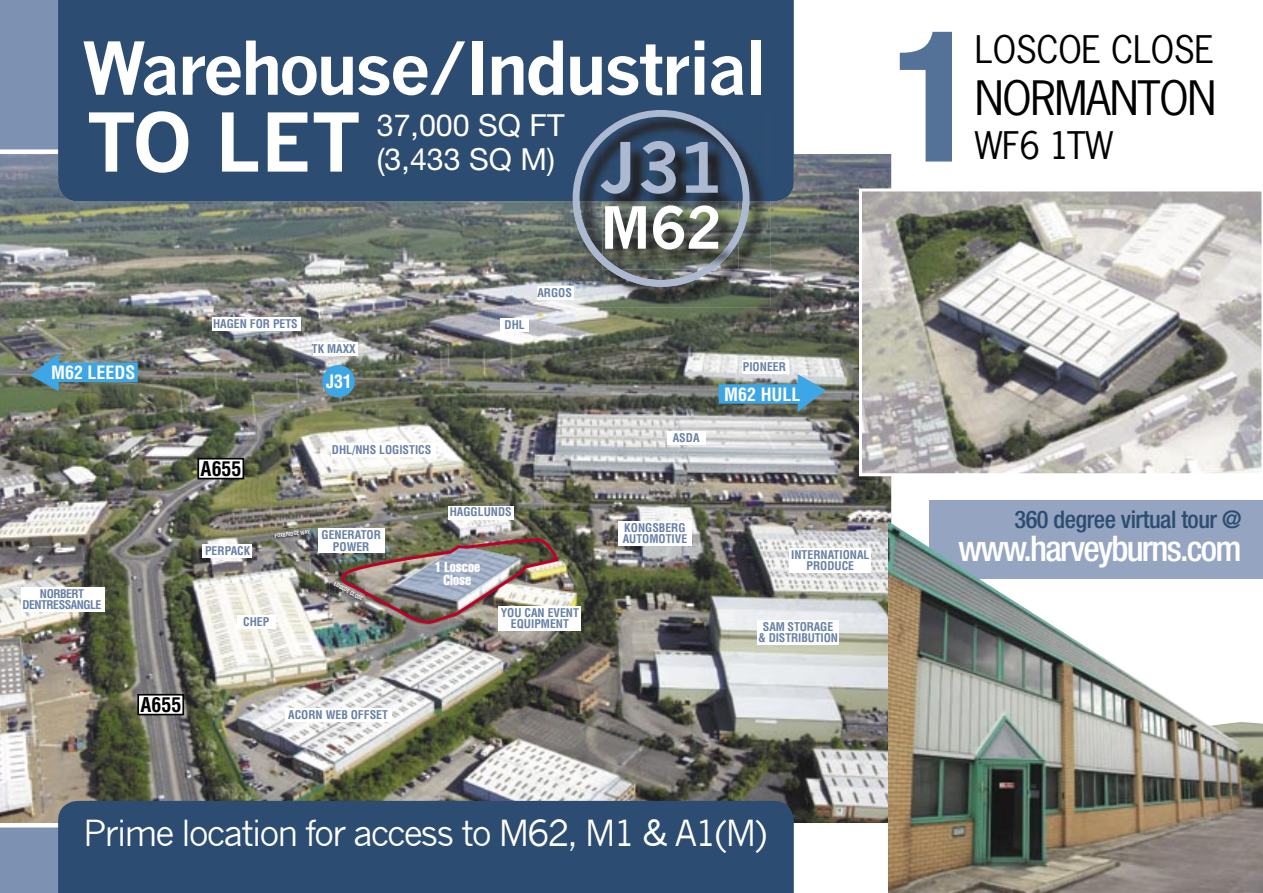
<style>
.page{position:relative;width:1263px;height:893px;background:#fff}
.page>*{position:absolute;margin:0;border:0;box-sizing:border-box;transform-origin:0 0}
.t1{font:700 condensed 183.15px "Helvetica Neue";color:#547198}
.t2{font:700 79.2px "News Gothic";color:#fff}
.t3{font:700 71.4px "News Gothic";letter-spacing:-.05em;color:#fff}
.t4{font:700 67.95px "News Gothic";color:#adb9d0}
.t5{font:700 56.85px "News Gothic";color:#fff}
.t6{font:44.55px "News Gothic Std";letter-spacing:-.03em;color:#000}
.t7{font:35.85px "News Gothic Std";letter-spacing:-.01em;color:#000}
.t8{font:500 condensed 35.4px "Helvetica Neue";letter-spacing:-.05em;color:#fff}
.t9{font:35.1px "News Gothic";letter-spacing:-.06em;color:#fff}
.t10{font:30.45px/33.2px "Helvetica Neue";color:#fff}
.t11{font:500 condensed 24.3px "Helvetica Neue";letter-spacing:-.02em;color:#2c4d71}
.t12{font:700 condensed 19.8px "Helvetica";color:#000}
.t13{font:700 condensed 18px "Helvetica";color:#fff}
.t14{font:extra-condensed 14.25px/13.6px "Helvetica";color:#fff;text-align:center}
.t15{font:700 condensed 11.7px/11.1px "Helvetica";color:#6780a5;text-align:center}
.t16{font:700 condensed 11.7px/11.1px "Helvetica";letter-spacing:-.04em;color:#6780a5;text-align:center}
.t17{font:700 condensed 5.25px "Helvetica";color:#fff}
</style>
<div class="page">
<div style="left:0;top:0;width:62px;height:893px;background:#7d92b2"></div>
<img style="left:0;top:149px;width:892px;height:678px">
<img style="left:331px;top:581px;width:10px;height:23px">
<img style="left:273px;top:529px;width:38px;height:11px">
<svg style="left:137px;top:694px;width:47px;height:21px"></svg>
<div style="left:322px;top:365px;width:33px;height:32px;background:#3ca6e6;border-radius:50%"></div>
<svg style="left:197px;top:458px;width:47px;height:21px"></svg>
<svg style="left:30px;top:354px;width:108px;height:37px;background:#558ea7"></svg>
<svg style="left:719px;top:374px;width:107px;height:38px;background:#6399b6"></svg>
<div style="left:930px;top:501px;width:333px;height:78px;background:#95a5c1"></div>
<div style="left:58px;top:0;width:736px;height:201px;background:#2c4d71"></div>
<img style="left:573px;top:111px;width:197px;height:196px">
<svg style="left:573px;top:110px;width:176px;height:177px;background:#58687b"></svg>
<img style="left:603px;top:142px;width:135px;height:127px">
<img style="left:889px;top:521px;width:374px;height:372px">
<div style="left:58px;top:801px;width:736px;height:92px;background:#2c4d71"></div>
<img style="left:341px;top:538px;width:218px;height:86px">
<svg style="left:859px;top:188px;width:403px;height:288px"></svg>
<div style="left:332px;top:443px;width:104px;height:14px;background:#fff"></div>
<div style="left:667px;top:431px;width:39px;height:14px;background:#fff"></div>
<div style="left:237px;top:615px;width:39px;height:14px;background:#fff"></div>
<div style="left:202px;top:544px;width:50px;height:14px;background:#fff"></div>
<div style="left:285px;top:708px;width:107px;height:14px;background:#fff"></div>
<div style="left:498px;top:606px;width:83px;height:24px;background:#fff"></div>
<div style="left:618px;top:521px;width:73px;height:24px;background:#fff"></div>
<div style="left:789px;top:548px;width:81px;height:24px;background:#fff"></div>
<div style="left:757px;top:620px;width:81px;height:25px;background:#fff"></div>
<div style="left:21px;top:587px;width:84px;height:25px;background:#fff"></div>
<div style="left:742px;top:360px;width:46px;height:14px;background:#fff"></div>
<div style="left:500px;top:318px;width:29px;height:14px;background:#fff"></div>
<div style="left:537px;top:286px;width:36px;height:14px;background:#fff"></div>
<div style="left:313px;top:342px;width:45px;height:14px;background:#fff"></div>
<div style="left:212px;top:317px;width:88px;height:14px;background:#fff"></div>
<div style="left:318px;top:529px;width:66px;height:24px;background:#fff"></div>
<div style="left:448px;top:506px;width:66px;height:13px;background:#fff"></div>
<h3 class="t3" style="left:82px;top:25px;width:687px">Warehouse/Industrial</h3>
<h2 class="t2" style="left:86px;top:94px;width:277px">TO LET</h2>
<h3 class="t10" style="left:377px;top:108px;width:189px">37,000 SQ FT (3,433 SQ M)</h3>
<h3 class="t4" style="left:600px;top:126px;width:123px">J31</h3>
<h3 class="t5" style="left:600px;top:193px;width:123px">M62</h3>
<h3 class="t13" style="left:51px;top:361px;width:86px">M62 LEEDS</h3>
<p class="t16" style="left:22px;top:588px;width:81px">NORBERT<br>DENTRESSANGLE</p>
<p class="t15" style="left:213px;top:318px;width:86px">HAGEN FOR PETS</p>
<p class="t15" style="left:312px;top:343px;width:46px">TK MAXX</p>
<h3 class="t13" style="left:326px;top:370px;width:27px">J31</h3>
<p class="t15" style="left:504px;top:319px;width:22px">DHL</p>
<p class="t15" style="left:537px;top:287px;width:36px">ARGOS</p>
<h3 class="t12" style="left:201px;top:457px;width:42px">A655</h3>
<p class="t15" style="left:205px;top:545px;width:47px">PERPACK</p>
<p class="t15" style="left:332px;top:444px;width:101px">DHL/NHS LOGISTICS</p>
<p class="t17" style="left:274px;top:533px;width:37px;rotate:-7deg">FOXBRIDGE WAY</p>
<p class="t15" style="left:322px;top:529px;width:61px">GENERATOR<br>POWER</p>
<p class="t17" style="left:336px;top:580px;width:34px;rotate:30deg">LOSCOE CLOSE</p>
<p class="t15" style="left:450px;top:506px;width:63px">HAGGLUNDS</p>
<p class="t14" style="left:435px;top:559px;width:47px">1 Loscoe<br>Close</p>
<p class="t15" style="left:243px;top:616px;width:28px">CHEP</p>
<p class="t15" style="left:501px;top:607px;width:80px">YOU CAN EVENT<br>EQUIPMENT</p>
<h3 class="t12" style="left:141px;top:693px;width:42px">A655</h3>
<p class="t15" style="left:288px;top:709px;width:101px">ACORN WEB OFFSET</p>
<p class="t15" style="left:673px;top:432px;width:28px">ASDA</p>
<p class="t15" style="left:743px;top:361px;width:45px">PIONEER</p>
<h3 class="t13" style="left:724px;top:383px;width:78px">M62 HULL</h3>
<p class="t15" style="left:623px;top:522px;width:66px;text-align:left">KONGSBERG<br>AUTOMOTIVE</p>
<p class="t15" style="left:791px;top:549px;width:80px">INTERNATIONAL<br>PRODUCE</p>
<p class="t15" style="left:758px;top:621px;width:81px">SAM STORAGE &amp; DISTRIBUTION</p>
<h1 class="t1" style="left:892px;top:-14px;width:89px">1</h1>
<h3 class="t7" style="left:975px;top:27px;width:241px">LOSCOE CLOSE</h3>
<h3 class="t6" style="left:975px;top:69px;width:243px">NORMANTON</h3>
<h3 class="t7" style="left:975px;top:123px;width:140px">WF6 1TW</h3>
<h3 class="t11" style="left:1014px;top:505px;width:229px">360 degree virtual tour @</h3>
<h3 class="t8" style="left:958px;top:527px;width:285px">www.harveyburns.com</h3>
<h3 class="t9" style="left:83px;top:813px;width:686px">Prime location for access to M62, M1 &amp; A1(M)</h3>
</div>
